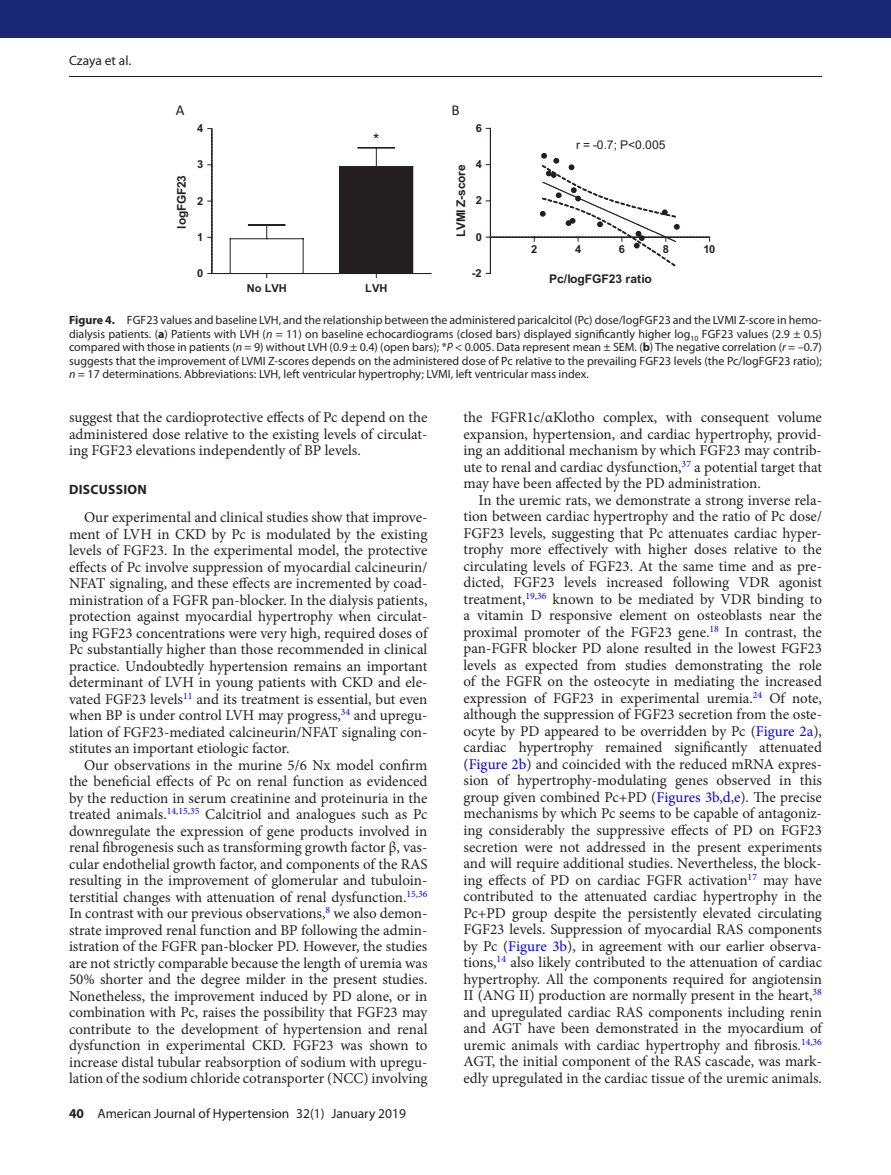
<style>
.page{position:relative;width:891px;height:1175px;background:#fff}
.page>*{position:absolute;margin:0;border:0;box-sizing:border-box;transform-origin:0 0}
.t1{font:15.9px "Arial";color:#231f20}
.t2{font:15px/16.5px "Minion Pro";color:#231f20;text-align:justify}
.t3{font:15px "Calibri";color:#231f20}
.t4{font:13.5px "Myriad Pro";color:#231f20}
.t5{font:700 13.5px "Myriad Pro";letter-spacing:.02em;color:#231f20}
.t6{font:12px/13.5px "Myriad Pro";color:#231f20;text-align:justify}
.t7{font:700 12px "Arial";letter-spacing:-.015em;color:#231f20}
.t8{font:12px "Arial";color:#231f20}
.t9{font:700 10.95px "Arial";letter-spacing:.005em;color:#231f20}
.s1{font-weight:700}
.s2{font-style:italic}
.s3{color:#00f}
</style>
<div class="page">
<hr style="left:69px;top:76px;width:753px;height:1px;background:#231f20">
<div style="left:0;top:0;width:891px;height:38px;background:#192575"></div>
<svg style="left:208px;top:128px;width:223px;height:149px"></svg>
<svg style="left:486px;top:128px;width:224px;height:146px"></svg>
<p class="t4" style="left:69px;top:52px;width:64px">Czaya et al.</p>
<p class="t3" style="left:176px;top:99px;width:10px">A</p>
<p class="t9" style="left:197px;top:121px;width:8px">4</p>
<p class="t7" style="left:173px;top:229px;width:55px;rotate:-90deg">logFGF23</p>
<p class="t9" style="left:197px;top:157px;width:8px">3</p>
<p class="t9" style="left:197px;top:193px;width:8px">2</p>
<p class="t9" style="left:197px;top:229px;width:8px">1</p>
<p class="t9" style="left:197px;top:265px;width:8px">0</p>
<p class="t1" style="left:373px;top:129px;width:8px">*</p>
<p class="t9" style="left:247px;top:280px;width:42px">No LVH</p>
<p class="t9" style="left:365px;top:280px;width:24px">LVH</p>
<p class="t3" style="left:451px;top:99px;width:10px">B</p>
<p class="t9" style="left:476px;top:120px;width:8px">6</p>
<p class="t7" style="left:452px;top:237px;width:75px;rotate:-90deg">LVMI Z-score</p>
<p class="t9" style="left:476px;top:157px;width:8px">4</p>
<p class="t9" style="left:476px;top:193px;width:8px">2</p>
<p class="t9" style="left:476px;top:229px;width:8px">0</p>
<p class="t9" style="left:472px;top:265px;width:11px">-2</p>
<p class="t8" style="left:576px;top:137px;width:91px">r = -0.7; P&lt;0.005</p>
<p class="t9" style="left:531px;top:241px;width:8px">2</p>
<p class="t9" style="left:575px;top:241px;width:8px">4</p>
<p class="t9" style="left:619px;top:241px;width:8px">6</p>
<p class="t9" style="left:663px;top:241px;width:8px">8</p>
<p class="t9" style="left:703px;top:241px;width:14px">10</p>
<p class="t7" style="left:549px;top:270px;width:104px">Pc/logFGF23 ratio</p>
<p class="t6" style="left:69px;top:313px;width:754px"><span class="s1">Figure 4.</span> FGF23 values and baseline LVH, and the relationship between the administered paricalcitol (Pc) dose/logFGF23 and the LVMI Z-score in hemo&shy;dialysis patients. (<span class="s1">a</span>) Patients with LVH (<span class="s2">n</span> = 11) on baseline echocardiograms (closed bars) displayed significantly higher log<sub>10</sub> FGF23 values (2.9 ± 0.5) compared with those in patients (<span class="s2">n</span> = 9) without LVH (0.9 ± 0.4) (open bars); *<span class="s2">P</span> &lt; 0.005. Data represent mean ± SEM. (<span class="s1">b</span>) The negative correlation (<span class="s2">r</span> = –0.7) suggests that the improvement of LVMI Z-scores depends on the administered dose of Pc relative to the prevailing FGF23 levels (the Pc/logFGF23 ratio); <span class="s2">n</span> = 17 determinations. Abbreviations: LVH, left ventricular hypertrophy; LVMI, left ventricular mass index.</p>
<p class="t2" style="left:69px;top:409px;width:360px">suggest that the cardioprotective effects of Pc depend on the administered dose relative to the existing levels of circulat&shy;ing FGF23 elevations independently of BP levels.</p>
<p class="t5" style="left:69px;top:480px;width:79px">DISCUSSION</p>
<p class="t2" style="left:69px;top:509px;width:360px;text-indent:15px">Our experimental and clinical studies show that improve&shy;ment of LVH in CKD by Pc is modulated by the existing levels of FGF23. In the experimental model, the protective effects of Pc involve suppression of myocardial calcineurin/ NFAT signaling, and these effects are incremented by coad&shy;ministration of a FGFR pan-blocker. In the dialysis patients, protection against myocardial hypertrophy when circulat&shy;ing FGF23 concentrations were very high, required doses of Pc substantially higher than those recommended in clinical practice. Undoubtedly hypertension remains an important determinant of LVH in young patients with CKD and ele&shy;vated FGF23 levels<sup>11</sup> and its treatment is essential, but even when BP is under control LVH may progress,<sup>34</sup> and upregu&shy;lation of FGF23-mediated calcineurin/NFAT signaling con&shy;stitutes an important etiologic factor.</p>
<p class="t2" style="left:69px;top:756px;width:360px;text-indent:15px">Our observations in the murine 5/6 Nx model confirm the beneficial effects of Pc on renal function as evidenced by the reduction in serum creatinine and proteinuria in the treated animals.<sup>14</sup><sup>,</sup><sup>15</sup><sup>,</sup><sup>35</sup> Calcitriol and analogues such as Pc downregulate the expression of gene products involved in renal fibrogenesis such as transforming growth factor β, vas&shy;cular endothelial growth factor, and components of the RAS resulting in the improvement of glomerular and tubuloin&shy;terstitial changes with attenuation of renal dysfunction.<sup>15</sup><sup>,</sup><sup>36<br></sup>In contrast with our previous observations,<sup>8</sup> we also demon&shy;strate improved renal function and BP following the admin&shy;istration of the FGFR pan-blocker PD. However, the studies are not strictly comparable because the length of uremia was 50% shorter and the degree milder in the present studies.<br>Nonetheless, the improvement induced by PD alone, or in combination with Pc, raises the possibility that FGF23 may contribute to the development of hypertension and renal dysfunction in experimental CKD. FGF23 was shown to increase distal tubular reabsorption of sodium with upregu&shy;lation of the sodium chloride cotransporter (NCC) involving</p>
<p class="t4" style="left:69px;top:1105px;width:338px"><span class="s1">40</span> American Journal of Hypertension 32(1) January 2019</p>
<p class="t2" style="left:463px;top:409px;width:360px">the FGFR1c/αKlotho complex, with consequent volume expansion, hypertension, and cardiac hypertrophy, provid&shy;ing an additional mechanism by which FGF23 may contrib&shy;ute to renal and cardiac dysfunction,<sup>37</sup> a potential target that may have been affected by the PD administration.</p>
<p class="t2" style="left:463px;top:492px;width:360px;text-indent:15px">In the uremic rats, we demonstrate a strong inverse rela&shy;tion between cardiac hypertrophy and the ratio of Pc dose/ FGF23 levels, suggesting that Pc attenuates cardiac hyper&shy;trophy more effectively with higher doses relative to the circulating levels of FGF23. At the same time and as pre&shy;dicted, FGF23 levels increased following VDR agonist treatment,<sup>19</sup><sup>,</sup><sup>36</sup> known to be mediated by VDR binding to a vitamin D responsive element on osteoblasts near the proximal promoter of the FGF23 gene.<sup>18</sup> In contrast, the pan-FGFR blocker PD alone resulted in the lowest FGF23 levels as expected from studies demonstrating the role of the FGFR on the osteocyte in mediating the increased expression of FGF23 in experimental uremia.<sup>24</sup> Of note, although the suppression of FGF23 secretion from the oste&shy;ocyte by PD appeared to be overridden by Pc (<span class="s3">Figure 2a</span>), cardiac hypertrophy remained significantly attenuated (<span class="s3">Figure 2b</span>) and coincided with the reduced mRNA expres&shy;sion of hypertrophy-modulating genes observed in this group given combined Pc+PD (<span class="s3">Figures 3b</span>,<span class="s3">d</span>,<span class="s3">e</span>). The precise mechanisms by which Pc seems to be capable of antagoniz&shy;ing considerably the suppressive effects of PD on FGF23 secretion were not addressed in the present experiments and will require additional studies. Nevertheless, the block&shy;ing effects of PD on cardiac FGFR activation<sup>17</sup> may have contributed to the attenuated cardiac hypertrophy in the Pc+PD group despite the persistently elevated circulating FGF23 levels. Suppression of myocardial RAS components by Pc (<span class="s3">Figure 3b</span>), in agreement with our earlier observa&shy;tions,<sup>14</sup> also likely contributed to the attenuation of cardiac hypertrophy. All the components required for angiotensin II (ANG II) production are normally present in the heart,<sup>38 </sup>and upregulated cardiac RAS components including renin and AGT have been demonstrated in the myocardium of uremic animals with cardiac hypertrophy and fibrosis.<sup>14</sup><sup>,</sup><sup>36<br></sup>AGT, the initial component of the RAS cascade, was mark&shy;edly upregulated in the cardiac tissue of the uremic animals.</p>
</div>
